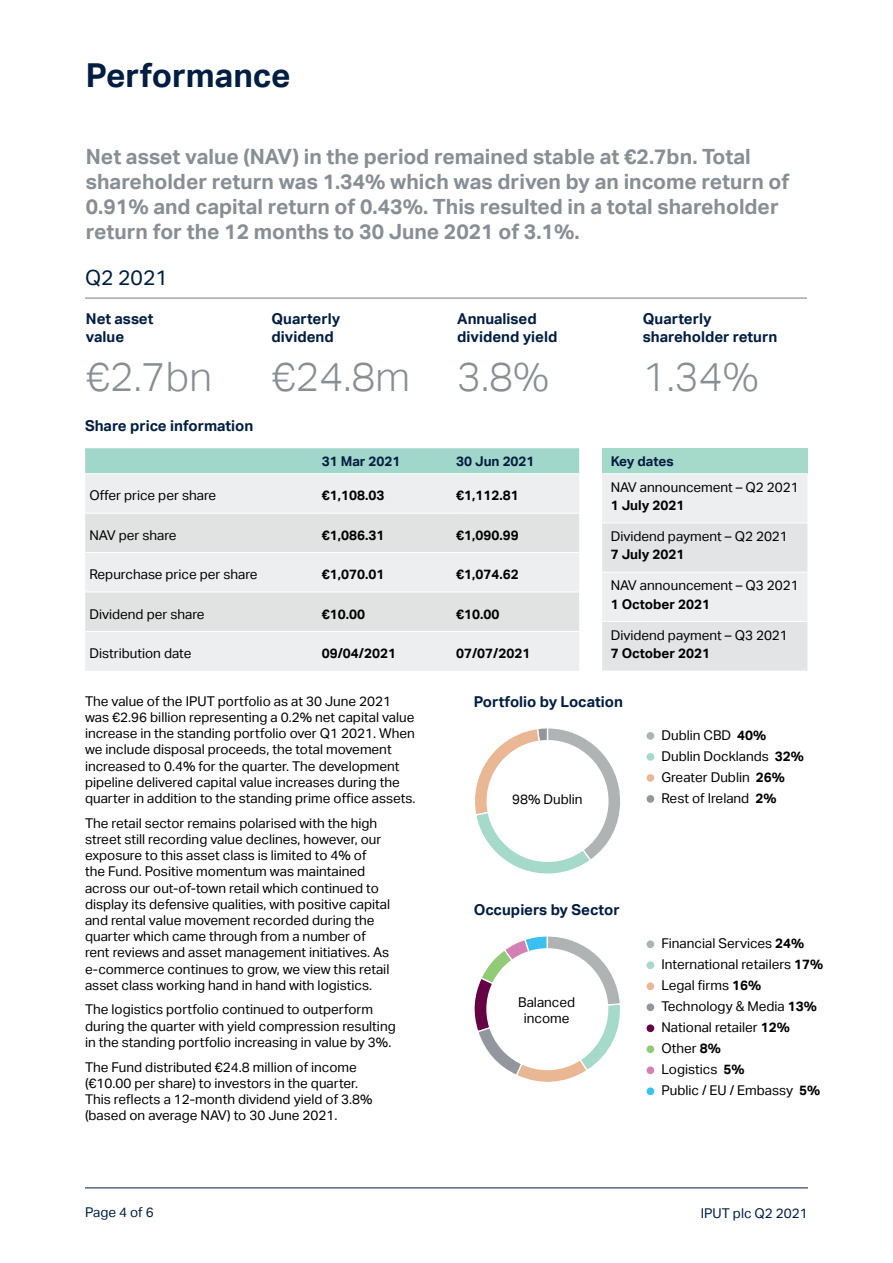
<style>
.page{position:relative;width:893px;height:1263px;background:#fff}
.page>*{position:absolute;margin:0;border:0;box-sizing:border-box;transform-origin:0 0}
.t1{font:300 40.5px "Aktiv Grotesk";color:#888e93}
.t2{font:700 33px "Aktiv Grotesk";color:#001e42}
.t3{font:700 21px/25.2px "Aktiv Grotesk";color:#888e93}
.t4{font:21px "Aktiv Grotesk";color:#001e42}
.t5{font:700 15px/18px "Aktiv Grotesk";color:#001e42}
.t6{font:13.5px/16.2px "Aktiv Grotesk";color:#000}
.t7{font:700 13.5px "Aktiv Grotesk";color:#000}
.t8{font:700 13.5px "Aktiv Grotesk";color:#001e42}
.t9{font:13.5px "Aktiv Grotesk";color:#001e42}
.s1{font-weight:700}
</style>
<div class="page">
<hr style="left:85px;top:1187px;width:723px;height:1px;background:#001e42">
<div style="left:85px;top:448px;width:494px;height:25px;background:#a1d6ca"></div>
<div style="left:85px;top:474px;width:494px;height:197px;background:#eceeef"></div>
<svg style="left:85px;top:514px;width:494px;height:117px;background:#e4e6e6"></svg>
<hr style="left:85px;top:513px;width:237px;height:1px;background:#fff">
<hr style="left:322px;top:513px;width:134px;height:1px;background:#fff">
<hr style="left:456px;top:513px;width:123px;height:1px;background:#fff">
<hr style="left:85px;top:552px;width:237px;height:1px;background:#fff">
<hr style="left:322px;top:552px;width:134px;height:1px;background:#fff">
<hr style="left:456px;top:552px;width:123px;height:1px;background:#fff">
<hr style="left:85px;top:592px;width:237px;height:1px;background:#fff">
<hr style="left:322px;top:592px;width:134px;height:1px;background:#fff">
<hr style="left:456px;top:592px;width:123px;height:1px;background:#fff">
<hr style="left:85px;top:631px;width:237px;height:1px;background:#fff">
<hr style="left:322px;top:631px;width:134px;height:1px;background:#fff">
<hr style="left:456px;top:631px;width:123px;height:1px;background:#fff">
<div style="left:647px;top:732px;width:7px;height:8px;background:#aeb2b2;border-radius:50%"></div>
<div style="left:647px;top:753px;width:7px;height:8px;background:#a5d9c9;border-radius:50%"></div>
<div style="left:647px;top:774px;width:7px;height:8px;background:#eab895;border-radius:50%"></div>
<div style="left:647px;top:795px;width:7px;height:8px;background:#93969d;border-radius:50%"></div>
<svg style="left:475px;top:728px;width:145px;height:146px"></svg>
<div style="left:487px;top:741px;width:121px;height:120px;background:#fff;border-radius:50%"></div>
<div style="left:647px;top:940px;width:7px;height:8px;background:#aeb2b2;border-radius:50%"></div>
<div style="left:647px;top:961px;width:7px;height:8px;background:#a5d9c9;border-radius:50%"></div>
<div style="left:647px;top:982px;width:7px;height:8px;background:#eab895;border-radius:50%"></div>
<div style="left:647px;top:1003px;width:7px;height:8px;background:#93969d;border-radius:50%"></div>
<div style="left:647px;top:1024px;width:7px;height:8px;background:#660045;border-radius:50%"></div>
<div style="left:647px;top:1045px;width:7px;height:8px;background:#92cb75;border-radius:50%"></div>
<div style="left:647px;top:1066px;width:7px;height:8px;background:#d581b5;border-radius:50%"></div>
<div style="left:647px;top:1087px;width:7px;height:8px;background:#39c1f1;border-radius:50%"></div>
<svg style="left:474px;top:936px;width:146px;height:146px"></svg>
<div style="left:487px;top:949px;width:121px;height:120px;background:#fff;border-radius:50%"></div>
<hr style="left:85px;top:297px;width:722px;height:2px;background:#a3a7a9">
<div style="left:602px;top:448px;width:205px;height:26px;background:#a5d9c9"></div>
<svg style="left:602px;top:474px;width:205px;height:197px;background:#e7e9ea"></svg>
<hr style="left:602px;top:523px;width:205px;height:1px;background:#fff">
<hr style="left:602px;top:572px;width:205px;height:1px;background:#fff">
<hr style="left:602px;top:621px;width:205px;height:1px;background:#fff">
<hr style="left:602px;top:473px;width:205px;height:1px;background:#fff">
<h2 class="t2" style="left:86px;top:57px;width:206px">Performance</h2>
<p class="t3" style="left:86px;top:144px;width:705px">Net asset value (NAV) in the period remained stable at €2.7bn. Total shareholder return was 1.34% which was driven by an income return of 0.91% and capital return of 0.43%. This resulted in a total shareholder return for the 12 months to 30 June 2021 of 3.1%.</p>
<h3 class="t4" style="left:85px;top:265px;width:84px">Q2 2021</h3>
<p class="t5" style="left:86px;top:310px;width:69px">Net asset value</p>
<h1 class="t1" style="left:86px;top:353px;width:128px">€2.7bn</h1>
<p class="t5" style="left:85px;top:417px;width:170px">Share price information</p>
<p class="t5" style="left:272px;top:310px;width:70px">Quarterly dividend</p>
<h1 class="t1" style="left:272px;top:353px;width:140px">€24.8m</h1>
<p class="t5" style="left:457px;top:310px;width:102px">Annualised dividend yield</p>
<h1 class="t1" style="left:457px;top:353px;width:93px">3.8%</h1>
<p class="t8" style="left:322px;top:454px;width:80px">31 Mar 2021</p>
<p class="t8" style="left:456px;top:454px;width:80px">30 Jun 2021</p>
<p class="t6" style="left:89px;top:488px;width:128px">Offer price per share</p>
<p class="t7" style="left:322px;top:488px;width:64px">€1,108.03</p>
<p class="t7" style="left:456px;top:488px;width:64px">€1,112.81</p>
<p class="t6" style="left:89px;top:527px;width:89px">NAV per share</p>
<p class="t7" style="left:322px;top:527px;width:64px">€1,086.31</p>
<p class="t7" style="left:456px;top:527px;width:64px">€1,090.99</p>
<p class="t6" style="left:89px;top:566px;width:170px">Repurchase price per share</p>
<p class="t7" style="left:322px;top:567px;width:64px">€1,070.01</p>
<p class="t7" style="left:456px;top:567px;width:64px">€1,074.62</p>
<p class="t6" style="left:89px;top:606px;width:117px">Dividend per share</p>
<p class="t7" style="left:322px;top:606px;width:45px">€10.00</p>
<p class="t7" style="left:456px;top:606px;width:45px">€10.00</p>
<p class="t6" style="left:89px;top:645px;width:104px">Distribution date</p>
<p class="t7" style="left:322px;top:645px;width:76px">09/04/2021</p>
<p class="t7" style="left:456px;top:645px;width:76px">07/07/2021</p>
<p class="t5" style="left:643px;top:310px;width:136px">Quarterly shareholder return</p>
<h1 class="t1" style="left:643px;top:353px;width:117px">1.34%</h1>
<p class="t8" style="left:611px;top:454px;width:65px">Key dates</p>
<p class="t6" style="left:611px;top:479px;width:190px">NAV announcement – Q2 2021</p>
<p class="t7" style="left:611px;top:498px;width:75px">1 July 2021</p>
<p class="t6" style="left:611px;top:528px;width:179px">Dividend payment – Q2 2021</p>
<p class="t7" style="left:611px;top:547px;width:75px">7 July 2021</p>
<p class="t6" style="left:611px;top:578px;width:190px">NAV announcement – Q3 2021</p>
<p class="t7" style="left:611px;top:596px;width:101px">1 October 2021</p>
<p class="t6" style="left:611px;top:627px;width:179px">Dividend payment – Q3 2021</p>
<p class="t7" style="left:611px;top:645px;width:101px">7 October 2021</p>
<p class="t6" style="left:85px;top:693px;width:332px">The value of the IPUT portfolio as at 30 June 2021 was €2.96 billion representing a 0.2% net capital value increase in the standing portfolio over Q1 2021. When we include disposal proceeds, the total movement increased to 0.4% for the quarter. The development pipeline delivered capital value increases during the quarter in addition to the standing prime office assets.</p>
<p class="t6" style="left:85px;top:815px;width:307px">The retail sector remains polarised with the high street still recording value declines, however, our exposure to this asset class is limited to 4% of<br>the Fund. Positive momentum was maintained across our out-of-town retail which continued to display its defensive qualities, with positive capital and rental value movement recorded during the quarter which came through from a number of rent reviews and asset management initiatives. As e-commerce continues to grow, we view this retail asset class working hand in hand with logistics.</p>
<p class="t6" style="left:85px;top:1002px;width:312px">The logistics portfolio continued to outperform during the quarter with yield compression resulting in the standing portfolio increasing in value by 3%.</p>
<p class="t6" style="left:85px;top:1059px;width:289px">The Fund distributed €24.8 million of income (€10.00 per share) to investors in the quarter.<br>This reflects a 12-month dividend yield of 3.8% (based on average NAV) to 30 June 2021.</p>
<p class="t5" style="left:474px;top:693px;width:151px">Portfolio by Location</p>
<p class="t6" style="left:661px;top:724px;width:144px;line-height:21px">Dublin CBD <span class="s1">40%<br></span>Dublin Docklands <span class="s1">32%<br></span>Greater Dublin <span class="s1">26%</span></p>
<p class="t6" style="left:512px;top:791px;width:72px">98% Dublin</p>
<p class="t6" style="left:661px;top:790px;width:117px">Rest of Ireland <span class="s1">2%</span></p>
<p class="t5" style="left:474px;top:901px;width:147px">Occupiers by Sector</p>
<p class="t6" style="left:518px;top:994px;width:58px;text-align:center">Balanced income</p>
<p class="t6" style="left:661px;top:933px;width:163px;line-height:21px">Financial Services <span class="s1">24%<br></span>International retailers <span class="s1">17%<br></span>Legal firms <span class="s1">16%<br></span>Technology &amp; Media <span class="s1">13%<br></span>National retailer <span class="s1">12%<br></span>Other <span class="s1">8%<br></span>Logistics <span class="s1">5%<br></span>Public / EU / Embassy <span class="s1">5%</span></p>
<p class="t9" style="left:85px;top:1205px;width:70px">Page 4 of 6</p>
<p class="t9" style="left:701px;top:1205px;width:109px">IPUT plc Q2 2021</p>
</div>
